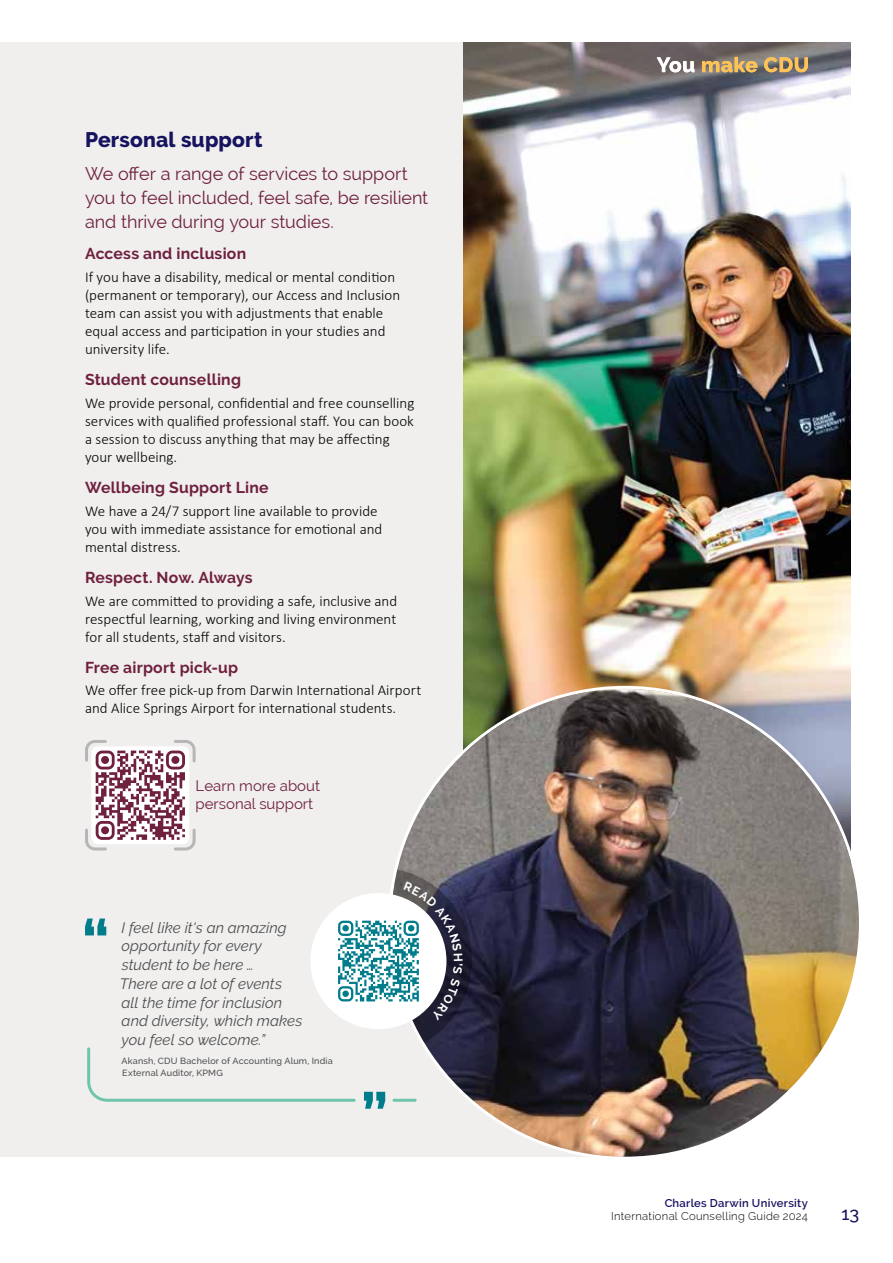
<style>
.page{position:relative;width:893px;height:1263px;background:#fff}
.page>*{position:absolute;margin:0;border:0;box-sizing:border-box;transform-origin:0 0}
.t1{font:800 21px "Raleway";letter-spacing:.01em;color:#16135f}
.t2{font:18px/24px "Raleway";letter-spacing:-.005em;color:#6f203f}
.t3{font:500 18px "Raleway";color:#16135f}
.t4{font:700 15.75px "Raleway";letter-spacing:.015em;color:#6f203f}
.t5{font:300 15px/18px "Calibri";color:#000}
.t6{font:italic 15px/18.8px "Raleway";letter-spacing:.005em;color:#4d4d4f}
.t7{font:15px/18px "Raleway";color:#6f203f}
.t8{font:300 11.25px "Raleway";letter-spacing:.025em;color:#000}
.t9{font:600 11.25px "Raleway";letter-spacing:.025em;color:#16135f}
.t10{font:500 9px/12px "Raleway";letter-spacing:.02em;color:#4d4d4f}
</style>
<div class="page">
<div style="left:0;top:43px;width:621px;height:1114px;background:#f0efee"></div>
<img style="left:463px;top:43px;width:387px;height:814px">
<img style="left:391px;top:689px;width:468px;height:468px;border-radius:234px">
<svg style="left:85px;top:740px;width:111px;height:111px"></svg>
<svg style="left:657px;top:57px;width:37px;height:15px"></svg>
<svg style="left:702px;top:57px;width:55px;height:15px"></svg>
<svg style="left:764px;top:57px;width:44px;height:15px"></svg>
<svg style="left:85px;top:867px;width:387px;height:242px"></svg>
<h1 class="t1" style="left:85px;top:128px;width:179px">Personal support</h1>
<p class="t2" style="left:85px;top:161px;width:345px">We offer a range of services to support you to feel included, feel safe, be resilient and thrive during your studies.</p>
<p class="t4" style="left:85px;top:245px;width:163px">Access and inclusion</p>
<p class="t5" style="left:85px;top:268px;width:317px">If you have a disability, medical or mental condition (permanent or temporary), our Access and Inclusion team can assist you with adjustments that enable equal access and participation in your studies and university life.</p>
<p class="t4" style="left:85px;top:371px;width:157px">Student counselling</p>
<p class="t5" style="left:85px;top:393px;width:331px">We provide personal, confidential and free counselling services with qualified professional staff. You can book a session to discuss anything that may be affecting your wellbeing.</p>
<p class="t4" style="left:85px;top:479px;width:185px">Wellbeing Support Line</p>
<p class="t5" style="left:85px;top:501px;width:299px">We have a 24/7 support line available to provide you with immediate assistance for emotional and mental distress.</p>
<p class="t4" style="left:85px;top:569px;width:169px">Respect. Now. Always</p>
<p class="t5" style="left:85px;top:591px;width:314px;text-align:justify">We are committed to providing a safe, inclusive and respectful learning, working and living environment for all students, staff and visitors.</p>
<p class="t4" style="left:85px;top:659px;width:155px">Free airport pick-up</p>
<p class="t5" style="left:85px;top:681px;width:338px">We offer free pick-up from Darwin International Airport and Alice Springs Airport for international students.</p>
<p class="t7" style="left:196px;top:777px;width:126px">Learn more about personal support</p>
<p class="t6" style="left:120px;top:918px;width:184px">I feel like it's an amazing opportunity for every student to be here …<br>There are a lot of events all the time for inclusion and diversity, which makes you feel so welcome.”</p>
<p class="t10" style="left:122px;top:1054px;width:213px">Akansh, CDU Bachelor of Accounting Alum, India<br>External Auditor, KPMG</p>
<p class="t9" style="left:665px;top:1196px;width:145px">Charles Darwin University</p>
<p class="t8" style="left:611px;top:1210px;width:198px">International Counselling Guide 2024</p>
<p class="t3" style="left:842px;top:1204px;width:19px">13</p>
</div>
